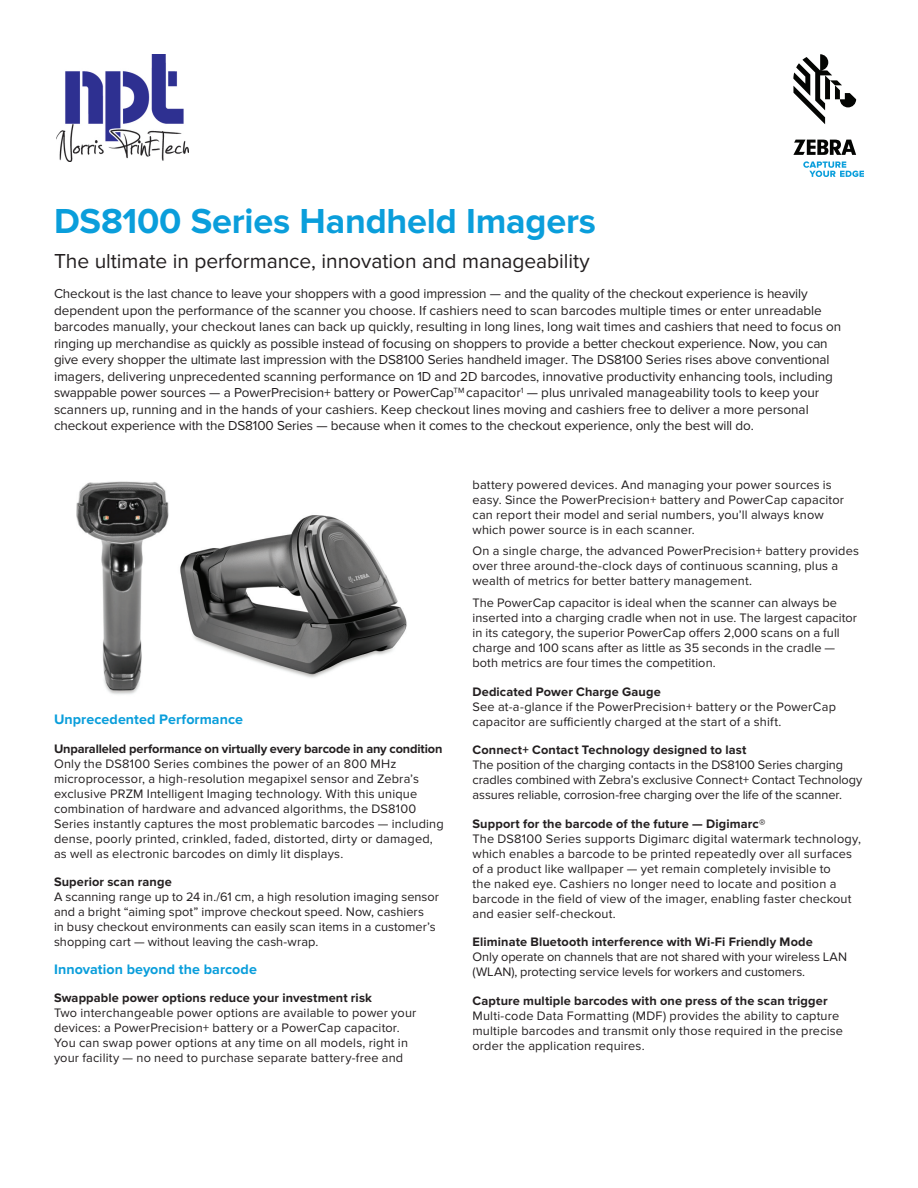
<style>
.page{position:relative;width:918px;height:1188px;background:#fff}
.page>*{position:absolute;margin:0;border:0;box-sizing:border-box;transform-origin:0 0}
.t1{font:700 36px "Proxima Nova";letter-spacing:-.005em;color:#0a9edb}
.t2{font:21px "Proxima Nova";letter-spacing:-.005em;color:#231f20}
.t3{font:700 14.25px "Proxima Nova";letter-spacing:.005em;color:#0a9edb}
.t4{font:13.5px/16.5px "Proxima Nova";color:#231f20}
.t5{font:12.75px/15px "Proxima Nova";letter-spacing:.015em;color:#231f20}
.t6{font:12.75px/15px "Proxima Nova";letter-spacing:-.005em;color:#231f20}
.t7{font:700 12.75px "Proxima Nova";letter-spacing:.01em;color:#231f20}
.t8{font:700 12.75px "Proxima Nova";letter-spacing:-.01em;color:#231f20}
</style>
<div class="page">
<img style="left:76px;top:481px;width:93px;height:214px">
<img style="left:180px;top:515px;width:227px;height:163px">
<svg style="left:793px;top:54px;width:63px;height:70px"></svg>
<svg style="left:793px;top:140px;width:63px;height:15px"></svg>
<svg style="left:803px;top:161px;width:61px;height:16px"></svg>
<img style="left:57px;top:54px;width:132px;height:108px">
<h1 class="t1" style="left:54px;top:201px;width:544px">DS8100 Series Handheld Imagers</h1>
<h2 class="t2" style="left:54px;top:249px;width:537px">The ultimate in performance, innovation and manageability</h2>
<p class="t4" style="left:54px;top:286px;width:789px">Checkout is the last chance to leave your shoppers with a good impression — and the quality of the checkout experience is heavily dependent upon the performance of the scanner you choose. If cashiers need to scan barcodes multiple times or enter unreadable barcodes manually, your checkout lanes can back up quickly, resulting in long lines, long wait times and cashiers that need to focus on ringing up merchandise as quickly as possible instead of focusing on shoppers to provide a better checkout experience. Now, you can give every shopper the ultimate last impression with the DS8100 Series handheld imager. The DS8100 Series rises above conventional imagers, delivering unprecedented scanning performance on 1D and 2D barcodes, innovative productivity enhancing tools, including swappable power sources — a PowerPrecision+ battery or PowerCap<sup>TM</sup> capacitor<sup>1</sup> — plus unrivaled manageability tools to keep your scanners up, running and in the hands of your cashiers. Keep checkout lines moving and cashiers free to deliver a more personal checkout experience with the DS8100 Series — because when it comes to the checkout experience, only the best will do.</p>
<p class="t3" style="left:54px;top:712px;width:191px">Unprecedented Performance</p>
<p class="t8" style="left:54px;top:741px;width:390px">Unparalleled performance on virtually every barcode in any condition</p>
<p class="t5" style="left:54px;top:756px;width:391px">Only the DS8100 Series combines the power of an 800 MHz microprocessor, a high-resolution megapixel sensor and Zebra’s exclusive PRZM Intelligent Imaging technology. With this unique combination of hardware and advanced algorithms, the DS8100<br>Series instantly captures the most problematic barcodes — including dense, poorly printed, crinkled, faded, distorted, dirty or damaged, as well as electronic barcodes on dimly lit displays.</p>
<p class="t7" style="left:54px;top:875px;width:119px">Superior scan range</p>
<p class="t5" style="left:54px;top:890px;width:387px">A scanning range up to 24 in./61 cm, a high resolution imaging sensor and a bright “aiming spot” improve checkout speed. Now, cashiers<br>in busy checkout environments can easily scan items in a customer’s shopping cart — without leaving the cash-wrap.</p>
<p class="t3" style="left:54px;top:961px;width:204px">Innovation beyond the barcode</p>
<p class="t7" style="left:54px;top:991px;width:320px">Swappable power options reduce your investment risk</p>
<p class="t5" style="left:54px;top:1006px;width:364px">Two interchangeable power options are available to power your devices: a PowerPrecision+ battery or a PowerCap capacitor.<br>You can swap power options at any time on all models, right in your facility — no need to purchase separate battery-free and</p>
<p class="t5" style="left:473px;top:477px;width:373px">battery powered devices. And managing your power sources is easy. Since the PowerPrecision+ battery and PowerCap capacitor can report their model and serial numbers, you’ll always know which power source is in each scanner.</p>
<p class="t5" style="left:473px;top:544px;width:388px">On a single charge, the advanced PowerPrecision+ battery provides over three around-the-clock days of continuous scanning, plus a wealth of metrics for better battery management.</p>
<p class="t5" style="left:473px;top:596px;width:386px">The PowerCap capacitor is ideal when the scanner can always be inserted into a charging cradle when not in use. The largest capacitor in its category, the superior PowerCap offers 2,000 scans on a full charge and 100 scans after as little as 35 seconds in the cradle — both metrics are four times the competition.</p>
<p class="t7" style="left:473px;top:684px;width:190px">Dedicated Power Charge Gauge</p>
<p class="t5" style="left:473px;top:699px;width:365px">See at-a-glance if the PowerPrecision+ battery or the PowerCap capacitor are sufficiently charged at the start of a shift.</p>
<p class="t7" style="left:473px;top:743px;width:275px">Connect+ Contact Technology designed to last</p>
<p class="t6" style="left:473px;top:758px;width:391px">The position of the charging contacts in the DS8100 Series charging cradles combined with Zebra’s exclusive Connect+ Contact Technology assures reliable, corrosion-free charging over the life of the scanner.</p>
<p class="t7" style="left:473px;top:816px;width:294px">Support for the barcode of the future — Digimarc®</p>
<p class="t5" style="left:473px;top:831px;width:390px">The DS8100 Series supports Digimarc digital watermark technology, which enables a barcode to be printed repeatedly over all surfaces of a product like wallpaper — yet remain completely invisible to<br>the naked eye. Cashiers no longer need to locate and position a barcode in the field of view of the imager, enabling faster checkout and easier self-checkout.</p>
<p class="t7" style="left:473px;top:934px;width:342px">Eliminate Bluetooth interference with Wi-Fi Friendly Mode</p>
<p class="t6" style="left:473px;top:949px;width:376px">Only operate on channels that are not shared with your wireless LAN (WLAN), protecting service levels for workers and customers.</p>
<p class="t7" style="left:473px;top:993px;width:357px">Capture multiple barcodes with one press of the scan trigger</p>
<p class="t5" style="left:473px;top:1008px;width:372px">Multi-code Data Formatting (MDF) provides the ability to capture multiple barcodes and transmit only those required in the precise order the application requires.</p>
</div>
